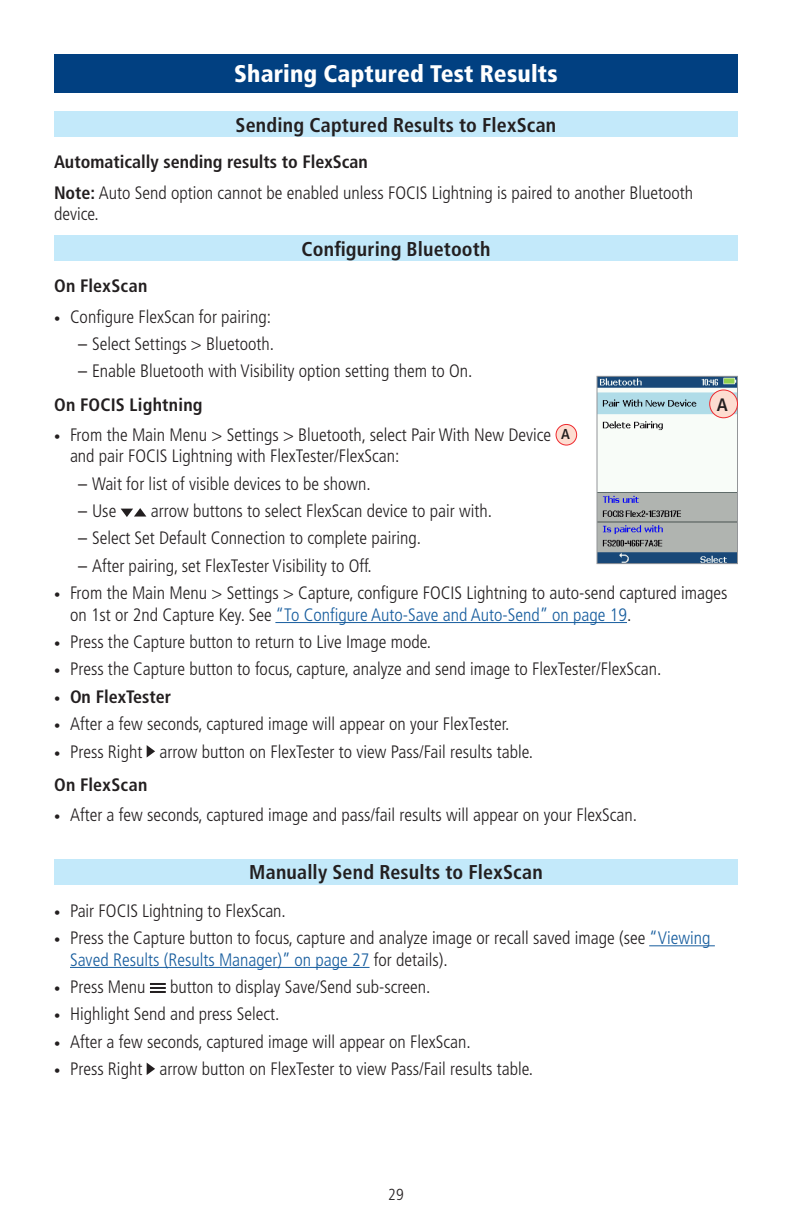
<style>
.page{position:relative;width:792px;height:1224px;background:#fff}
.page>*{position:absolute;margin:0;border:0;box-sizing:border-box;transform-origin:0 0}
.UG_Title_White{font:900 condensed 24px "Frutiger LT Std";letter-spacing:.005em;color:#fff}
.UG_Head_9pt{font:700 condensed 20px "Frutiger LT Std";letter-spacing:.01em;color:#231f20}
.UG_Head_9pt_ii_level{font:700 condensed 20px "Frutiger LT Std";letter-spacing:.01em;color:#231f20}
.UG_Body{font:300 condensed 18px/21.6px "Frutiger LT Std";color:#231f20}
.UG_Body-2{font:700 condensed 18px "Frutiger LT Std";color:#231f20}
.UG_Body_Head{font:700 condensed 18px "Frutiger LT Std";letter-spacing:.015em;color:#231f20}
.QRG_Callout_CIRCLE{font:700 condensed 18px "Frutiger LT Std";color:#231f20}
.t1{font:300 condensed 16px "Frutiger LT Std";color:#231f20}
.QRG_Callout_CIRCLE_i{font:700 condensed 14.4px "Frutiger LT Std";color:#231f20}
.s1{font-weight:700}
.s2{font-size:12.6px}
.s3{font-weight:400}
.s4{color:#175d9e}
.s5{font-weight:300;font-size:12.6px}
</style>
<div class="page">
<div style="left:54px;top:111px;width:684px;height:26px;background:#c3e9fa"></div>
<hr style="left:275px;top:622px;width:352px;height:1px;background:#175d9e">
<div style="left:556px;top:424px;width:21px;height:21px;background:#fdddd1;border-radius:50%"></div>
<div style="left:556px;top:424px;width:21px;height:22px;border:1px solid #ee292e;border-radius:50%"></div>
<svg style="left:121px;top:508px;width:25px;height:9px"></svg>
<svg style="left:147px;top:745px;width:8px;height:13px"></svg>
<div style="left:54px;top:54px;width:684px;height:39px;background:#014081"></div>
<img style="left:599px;top:378px;width:137px;height:184px">
<div style="left:597px;top:376px;width:141px;height:188px;border:1px solid #939598"></div>
<div style="left:710px;top:390px;width:27px;height:28px;background:#fdddd1;border-radius:50%"></div>
<div style="left:709px;top:389px;width:29px;height:29px;border:1px solid #ee292e;border-radius:50%"></div>
<div style="left:54px;top:859px;width:684px;height:26px;background:#c3e9fa"></div>
<div style="left:54px;top:235px;width:684px;height:26px;background:#c3e9fa"></div>
<hr style="left:649px;top:945px;width:66px;height:1px;background:#175d9e">
<hr style="left:70px;top:967px;width:300px;height:1px;background:#175d9e">
<svg style="left:150px;top:983px;width:16px;height:10px"></svg>
<svg style="left:147px;top:1063px;width:8px;height:12px"></svg>
<p class="UG_Title_White" style="left:234px;top:60px;width:325px">Sharing Captured Test Results</p>
<p class="UG_Head_9pt" style="left:236px;top:113px;width:322px">Sending Captured Results to FlexScan</p>
<p class="UG_Body-2" style="left:54px;top:151px;width:315px">Automatically sending results to FlexScan</p>
<p class="UG_Body" style="left:54px;top:182px;width:641px"><span class="s1">Note:</span> Auto Send option cannot be enabled unless FOCIS Lightning is paired to another Bluetooth device.</p>
<p class="UG_Head_9pt_ii_level" style="left:302px;top:237px;width:190px">Configuring Bluetooth</p>
<p class="UG_Body-2" style="left:54px;top:276px;width:95px">On FlexScan</p>
<p class="UG_Body" style="left:54px;top:306px;width:218px"><span class="s2">•</span> Configure FlexScan for pairing:</p>
<p class="UG_Body" style="left:78px;top:333px;width:198px"><span class="s3">–</span> Select Settings &gt; Bluetooth.</p>
<p class="UG_Body" style="left:78px;top:361px;width:396px"><span class="s3">–</span> Enable Bluetooth with Visibility option setting them to On.</p>
<p class="UG_Body_Head" style="left:54px;top:394px;width:150px">On FOCIS Lightning</p>
<p class="UG_Body" style="left:54px;top:424px;width:499px"><span class="s2">•</span> From the Main Menu &gt; Settings &gt; Bluetooth, select Pair With New Device</p>
<p class="QRG_Callout_CIRCLE_i" style="left:561px;top:426px;width:10px">A</p>
<p class="UG_Body" style="left:70px;top:446px;width:331px">and pair FOCIS Lightning with FlexTester/FlexScan:</p>
<p class="UG_Body" style="left:78px;top:473px;width:294px"><span class="s3">–</span> Wait for list of visible devices to be shown.</p>
<p class="UG_Body" style="left:78px;top:500px;width:40px"><span class="s3">–</span> Use</p>
<p class="UG_Body" style="left:151px;top:500px;width:343px">arrow buttons to select FlexScan device to pair with.</p>
<p class="UG_Body" style="left:78px;top:528px;width:345px"><span class="s3">–</span> Select Set Default Connection to complete pairing.</p>
<p class="UG_Body" style="left:78px;top:555px;width:295px"><span class="s3">–</span> After pairing, set FlexTester Visibility to Off.</p>
<p class="UG_Body" style="left:70px;top:582px;width:659px;text-indent:-16px"><span class="s2">•</span> From the Main Menu &gt; Settings &gt; Capture, configure FOCIS Lightning to auto-send captured images on 1st or 2nd Capture Key. See <span class="s4">“To Configure Auto-Save and Auto-Send” on page 19</span>.</p>
<p class="UG_Body" style="left:54px;top:631px;width:379px"><span class="s2">•</span> Press the Capture button to return to Live Image mode.</p>
<p class="UG_Body" style="left:54px;top:659px;width:609px"><span class="s2">•</span> Press the Capture button to focus, capture, analyze and send image to FlexTester/FlexScan.</p>
<p class="UG_Body-2" style="left:54px;top:686px;width:119px"><span class="s5">•</span> On FlexTester</p>
<p class="UG_Body" style="left:54px;top:713px;width:457px"><span class="s2">•</span> After a few seconds, captured image will appear on your FlexTester.</p>
<p class="UG_Body" style="left:54px;top:741px;width:481px"><span class="s2">•</span> Press Right arrow button on FlexTester to view Pass/Fail results table.</p>
<p class="UG_Body_Head" style="left:54px;top:774px;width:95px">On FlexScan</p>
<p class="UG_Body" style="left:54px;top:804px;width:585px"><span class="s2">•</span> After a few seconds, captured image and pass/fail results will appear on your FlexScan.</p>
<p class="QRG_Callout_CIRCLE" style="left:717px;top:394px;width:12px">A</p>
<p class="UG_Head_9pt" style="left:249px;top:860px;width:295px">Manually Send Results to FlexScan</p>
<p class="UG_Body" style="left:54px;top:900px;width:233px"><span class="s2">•</span> Pair FOCIS Lightning to FlexScan.</p>
<p class="UG_Body" style="left:70px;top:927px;width:642px;text-indent:-16px"><span class="s2">•</span> Press the Capture button to focus, capture and analyze image or recall saved image (see <span class="s4">“Viewing<br>Saved Results (Results Manager)” on page 27</span> for details).</p>
<p class="UG_Body" style="left:54px;top:976px;width:93px"><span class="s2">•</span> Press Menu</p>
<p class="UG_Body" style="left:170px;top:976px;width:262px">button to display Save/Send sub-screen.</p>
<p class="UG_Body" style="left:54px;top:1004px;width:227px"><span class="s2">•</span> Highlight Send and press Select.</p>
<p class="UG_Body" style="left:54px;top:1031px;width:418px"><span class="s2">•</span> After a few seconds, captured image will appear on FlexScan.</p>
<p class="UG_Body" style="left:54px;top:1058px;width:481px"><span class="s2">•</span> Press Right arrow button on FlexTester to view Pass/Fail results table.</p>
<p class="t1" style="left:388px;top:1185px;width:17px">29</p>
</div>
